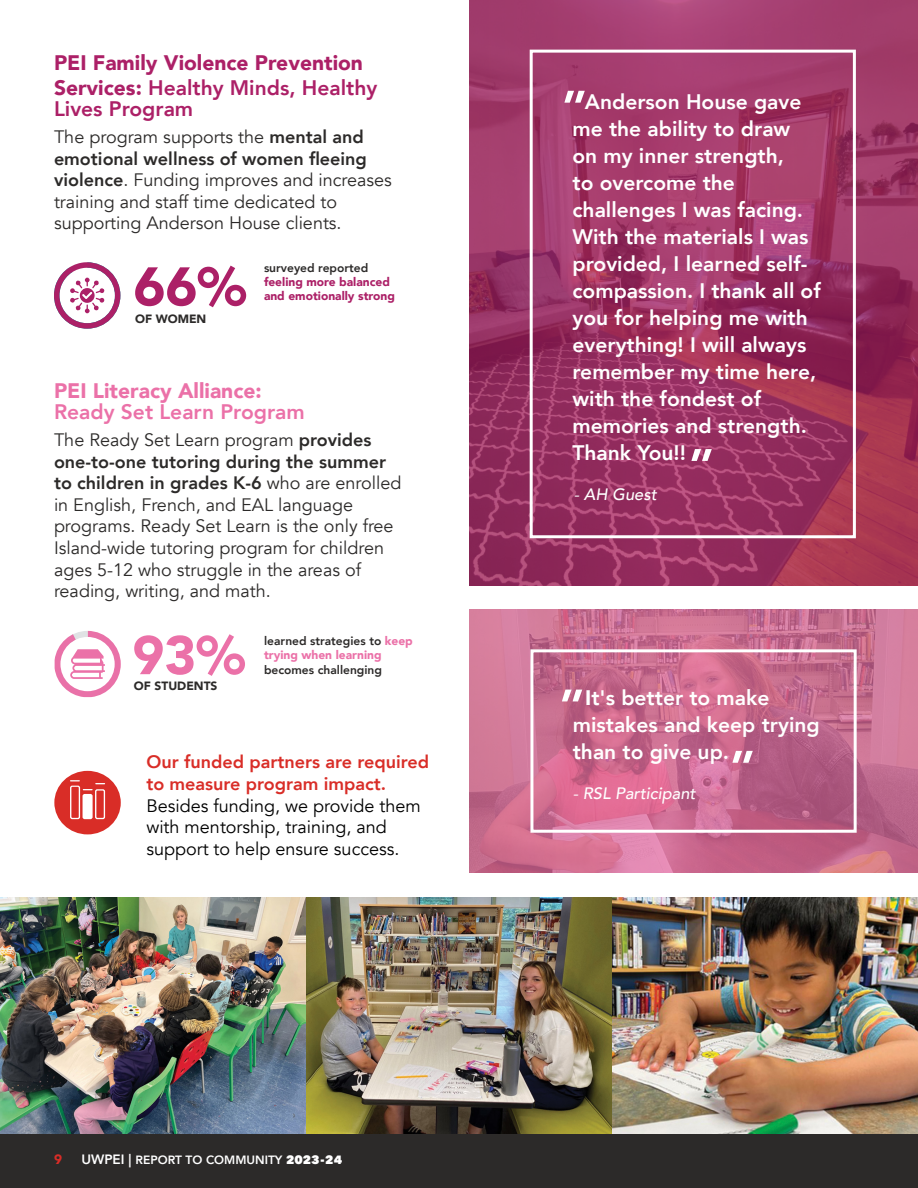
<style>
.page{position:relative;width:918px;height:1188px;background:#fff}
.page>*{position:absolute;margin:0;border:0;box-sizing:border-box;transform-origin:0 0}
.t1{font:900 54px "Avenir";color:#ac2067}
.t2{font:900 54px "Avenir";color:#eb71a8}
.t3{font:800 21px/27px "Avenir";color:#fff}
.t4{font:900 21px/25.2px "Avenir";color:#ac2067}
.t5{font:900 21px "Avenir";color:#eb71a8}
.t6{font:800 21px "Avenir";color:#eb71a8}
.t7{font:800 21px "Avenir";color:#ac2067}
.t8{font:18px/21.6px "Avenir";color:#2c2a29}
.t9{font:18px/21.6px "Avenir";color:#000}
.t10{font:800 18px/21.6px "Avenir";color:#d92d27}
.t11{font:italic 500 16.5px "Avenir";color:#fff}
.t12{font:900 13.5px "Avenir";color:#d92d27}
.t13{font:900 12px/14.4px "Avenir";color:#eb71a8}
.t14{font:900 12px "Avenir";color:#ac2067}
.t15{font:800 12px "Avenir";color:#2c2a29}
.t16{font:800 12px "Avenir";color:#fff}
.t17{font:900 12px "Avenir";color:#2c2a29}
.s1{font-weight:800}
.s2{font-weight:800;color:#2c2a29}
.s3{font-size:13.5px}
.s4{font-family:"Avenir Next"}
.s5{font-weight:400}
.s6{font-weight:900}
</style>
<div class="page">
<div style="left:0;top:1134px;width:918px;height:54px;background:#2c2a29"></div>
<svg style="left:469px;top:610px;width:449px;height:262px;background:#c86c8f"></svg>
<svg style="left:469px;top:0;width:449px;height:585px;background:#9d3563"></svg>
<svg style="left:54px;top:262px;width:66px;height:67px"></svg>
<div style="left:530px;top:50px;width:326px;height:488px;border:3px solid #fff"></div>
<svg style="left:691px;top:449px;width:21px;height:12px"></svg>
<svg style="left:564px;top:91px;width:21px;height:12px"></svg>
<div style="left:530px;top:649px;width:327px;height:184px;border:3px solid #fff"></div>
<svg style="left:732px;top:751px;width:21px;height:12px"></svg>
<svg style="left:562px;top:690px;width:20px;height:11px"></svg>
<svg style="left:55px;top:631px;width:66px;height:66px"></svg>
<div style="left:54px;top:771px;width:67px;height:63px;background:#d92d27;border-radius:50%"></div>
<svg style="left:70px;top:780px;width:35px;height:39px"></svg>
<img style="left:0;top:898px;width:918px;height:236px">
<p class="t4" style="left:54px;top:49px;width:325px">PEI Family Violence Prevention<br>Services: <span class="s1">Healthy Minds, Healthy</span></p>
<p class="t7" style="left:54px;top:92px;width:141px">Lives Program</p>
<p class="t8" style="left:54px;top:126px;width:339px">The program supports the <span class="s1">mental and emotional wellness of women fleeing violence</span>. Funding improves and increases training and staff time dedicated to supporting Anderson House clients.</p>
<p class="t15" style="left:264px;top:258px;width:106px">surveyed reported</p>
<p class="t14" style="left:264px;top:272px;width:128px">feeling more balanced</p>
<h1 class="t1" style="left:134px;top:241px;width:114px">66%</h1>
<p class="t14" style="left:264px;top:286px;width:133px">and emotionally strong</p>
<p class="t17" style="left:135px;top:309px;width:73px">OF WOMEN</p>
<p class="t5" style="left:54px;top:373px;width:209px">PEI Literacy Alliance:</p>
<p class="t6" style="left:54px;top:395px;width:252px">Ready Set Learn Program</p>
<p class="t8" style="left:54px;top:429px;width:349px">The Ready Set Learn program <span class="s1">provides one-to-one tutoring during the summer to children in grades K-6</span> who are enrolled in English, French, and EAL language programs. Ready Set Learn is the only free Island-wide tutoring program for children ages 5-12 who struggle in the areas of reading, writing, and math.</p>
<p class="t13" style="left:264px;top:633px;width:150px"><span class="s2">learned strategies to</span> keep trying when learning</p>
<h1 class="t2" style="left:132px;top:609px;width:114px">93%</h1>
<p class="t15" style="left:264px;top:660px;width:120px">becomes challenging</p>
<p class="t17" style="left:134px;top:676px;width:85px">OF STUDENTS</p>
<p class="t10" style="left:146px;top:751px;width:284px">Our funded partners are required to measure program impact.</p>
<p class="t9" style="left:146px;top:795px;width:276px">Besides funding, we provide them with mentorship, training, and support to help ensure success.</p>
<p class="t12" style="left:54px;top:1148px;width:9px">9</p>
<p class="t16" style="left:81px;top:1150px;width:262px"><span class="s3">UWPEI |</span> REPORT TO COMMUNITY <span class="s4">2023-24</span></p>
<p class="t3" style="left:573px;top:88px;width:250px;text-indent:12px">Anderson House gave me the ability to draw<br>on my inner strength,<br>to overcome the challenges I was facing.<br>With the materials I was provided, I learned self&shy;compassion. I thank all of you for helping me with everything! I will always remember my time here, with the fondest of memories and strength.<br>Thank You!!</p>
<p class="t11" style="left:574px;top:484px;width:85px"><span class="s5">-</span> AH Guest</p>
<p class="t3" style="left:573px;top:684px;width:248px;text-indent:12px"><span class="s6">I</span>t's better to make mistakes and keep trying than to give up.</p>
<p class="t11" style="left:573px;top:783px;width:124px"><span class="s5">-</span> RSL Participant</p>
</div>
